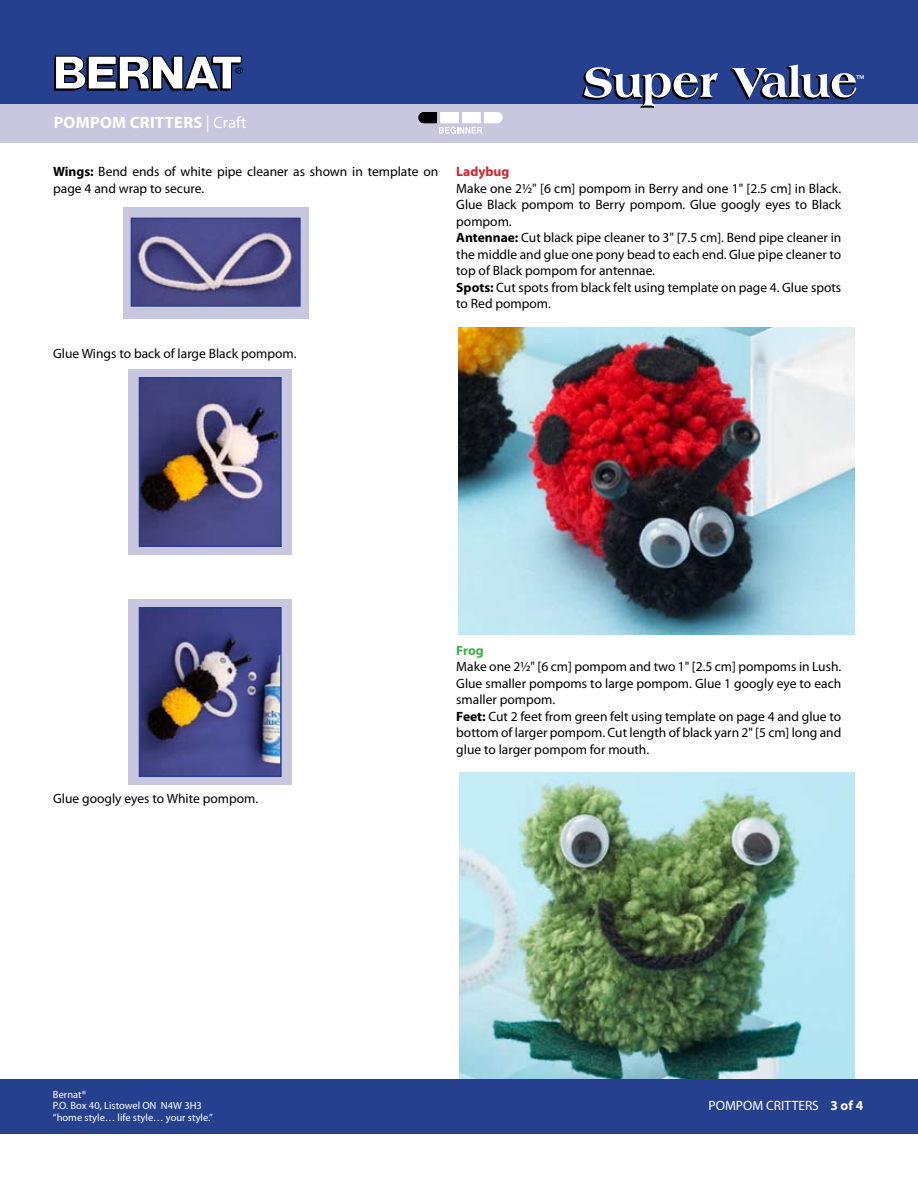
<style>
.page{position:relative;width:918px;height:1188px;background:#fff}
.page>*{position:absolute;margin:0;border:0;box-sizing:border-box;transform-origin:0 0}
.t1{font:700 16.5px "Myriad Pro";color:#fff}
.t2{font:16.5px "Myriad Pro";color:#fff}
.t3{font:13.5px/16.5px "Myriad Pro";color:#000}
.t4{font:13.5px "Myriad Pro";color:#fff}
.t5{font:700 13.5px "Myriad Pro";color:#d2232a}
.t6{font:700 13.5px "Myriad Pro";color:#41ad49}
.t7{font:10.5px/11.2px "Myriad Pro";color:#fff}
.s1{font-weight:700}
</style>
<div class="page">
<img style="left:459px;top:772px;width:396px;height:308px">
<img style="left:459px;top:328px;width:396px;height:306px">
<div style="left:0;top:96px;width:917px;height:46px;background:#c8c7df"></div>
<div style="left:0;top:0;width:917px;height:103px;background:#25408f"></div>
<svg style="left:55px;top:56px;width:188px;height:35px"></svg>
<div style="left:0;top:1080px;width:918px;height:54px;background:#25408f"></div>
<svg style="left:582px;top:67px;width:136px;height:40px"></svg>
<svg style="left:730px;top:64px;width:134px;height:36px"></svg>
<div style="left:129px;top:369px;width:163px;height:186px;background:#c8c7df"></div>
<div style="left:129px;top:600px;width:163px;height:185px;background:#c8c7df"></div>
<img style="left:142px;top:380px;width:137px;height:164px">
<div style="left:139px;top:377px;width:143px;height:170px;border:2px solid #25408f"></div>
<img style="left:142px;top:610px;width:137px;height:164px">
<div style="left:139px;top:607px;width:143px;height:170px;border:2px solid #25408f"></div>
<div style="left:123px;top:207px;width:185px;height:112px;background:#c8c7df"></div>
<img style="left:134px;top:221px;width:164px;height:83px">
<div style="left:131px;top:218px;width:170px;height:89px;border:2px solid #25408f"></div>
<svg style="left:418px;top:112px;width:85px;height:22px"></svg>
<p class="t1" style="left:54px;top:112px;width:13px">pompom</p>
<p class="t1" style="left:130px;top:112px;width:20px">Critters</p>
<p class="t2" style="left:206px;top:112px;width:42px">| Craft</p>
<p class="t3" style="left:53px;top:163px;width:387px"><span class="s1">Wings:</span> Bend ends of white pipe cleaner as shown in template on page 4 and wrap to secure.</p>
<p class="t3" style="left:53px;top:345px;width:245px">Glue Wings to back of large Black pompom.</p>
<p class="t5" style="left:456px;top:163px;width:55px">Ladybug</p>
<p class="t3" style="left:456px;top:180px;width:387px">Make one 2½" [6 cm] pompom in Berry and one 1" [2.5 cm] in Black.<br>Glue Black pompom to Berry pompom. Glue googly eyes to Black pompom.<br><span class="s1">Antennae:</span> Cut black pipe cleaner to 3" [7.5 cm]. Bend pipe cleaner in the middle and glue one pony bead to each end. Glue pipe cleaner to top of Black pompom for antennae.<br><span class="s1">Spots:</span> Cut spots from black felt using template on page 4. Glue spots to Red pompom.</p>
<p class="t3" style="left:53px;top:790px;width:206px">Glue googly eyes to White pompom.</p>
<p class="t6" style="left:456px;top:642px;width:29px">Frog</p>
<p class="t3" style="left:456px;top:658px;width:387px">Make one 2½" [6 cm] pompom and two 1" [2.5 cm] pompoms in Lush.<br>Glue smaller pompoms to large pompom. Glue 1 googly eye to each smaller pompom.<br><span class="s1">Feet:</span> Cut 2 feet from green felt using template on page 4 and glue to bottom of larger pompom. Cut length of black yarn 2" [5 cm] long and glue to larger pompom for mouth.</p>
<p class="t7" style="left:53px;top:1089px;width:162px">Bernat®<br>P.O. Box 40, Listowel ON N4W 3H3 “home style… life style… your style.”</p>
<p class="t4" style="left:709px;top:1098px;width:156px">POMPOM CRITTERS <span class="s1">3 of 4</span></p>
</div>
